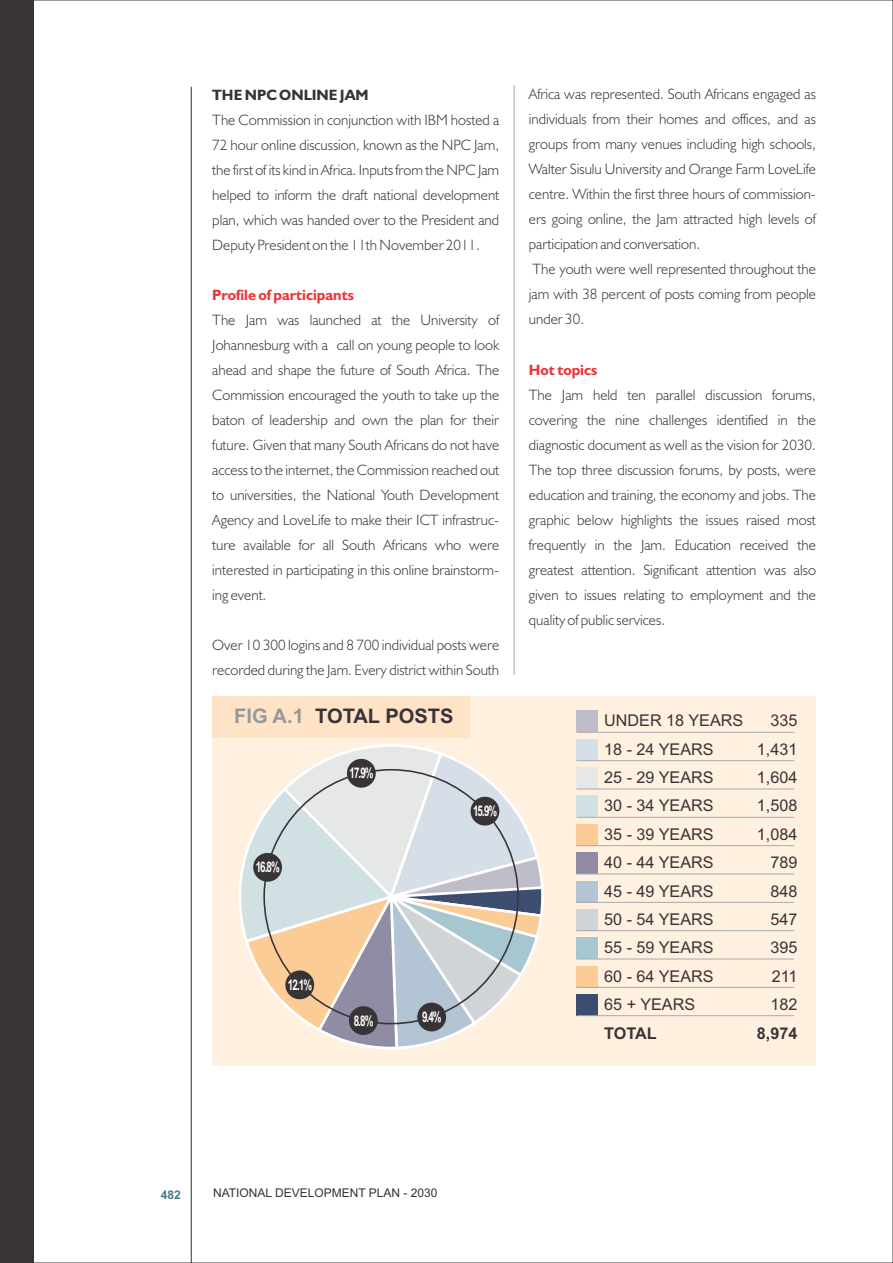
<style>
.page{position:relative;width:893px;height:1263px;background:#fff}
.page>*{position:absolute;margin:0;border:0;box-sizing:border-box;transform-origin:0 0}
.t1{font:700 20.1px "Arial";color:#383336}
.t2{font:16.2px/28.3px "Arial";color:#383336}
.t3{font:700 16.2px "Arial";color:#383336}
.t4{font:300 15px/25px "Humanist 521 BT";color:#383336;text-align:justify}
.t5{font:700 15px "Humanist 521 BT";color:#ed3338}
.t6{font:700 15px "Humanist 521 BT";color:#383336}
.t7{font:700 14.7px "Arial";letter-spacing:-.095em;color:#fff;scale:.67 1}
.t8{font:12px "Arial";color:#383336}
.t9{font:700 12px "Arial";color:#457a85}
.s1{color:#969999}
</style>
<div class="page">
<hr style="left:191px;top:87px;width:1px;height:1176px;background:#383336">
<hr style="left:514px;top:85px;width:1px;height:590px;background:#a8abad">
<div style="left:212px;top:696px;width:604px;height:369px;background:#fff0e0"></div>
<div style="left:577px;top:711px;width:21px;height:21px;background:#bfbdc9"></div>
<div style="left:577px;top:739px;width:21px;height:21px;background:#d6dee8"></div>
<div style="left:577px;top:767px;width:21px;height:22px;background:#e6e8e8"></div>
<div style="left:577px;top:796px;width:21px;height:21px;background:#d1e0e3"></div>
<div style="left:577px;top:824px;width:21px;height:21px;background:#fccc96"></div>
<div style="left:577px;top:852px;width:21px;height:22px;background:#8f8ca3"></div>
<div style="left:577px;top:881px;width:21px;height:21px;background:#b3c4d4"></div>
<div style="left:577px;top:909px;width:21px;height:21px;background:#d1d4d6"></div>
<div style="left:577px;top:937px;width:21px;height:22px;background:#a6c7cf"></div>
<div style="left:577px;top:966px;width:21px;height:21px;background:#fccc96"></div>
<div style="left:577px;top:994px;width:21px;height:21px;background:#3d4d70"></div>
<hr style="left:577px;top:732px;width:217px;height:1px;background:#a8abad">
<hr style="left:577px;top:760px;width:217px;height:1px;background:#a8abad">
<hr style="left:577px;top:788px;width:217px;height:1px;background:#a8abad">
<hr style="left:577px;top:817px;width:217px;height:1px;background:#a8abad">
<hr style="left:577px;top:845px;width:217px;height:1px;background:#a8abad">
<hr style="left:577px;top:873px;width:217px;height:1px;background:#a8abad">
<hr style="left:577px;top:902px;width:217px;height:1px;background:#a8abad">
<hr style="left:577px;top:930px;width:217px;height:1px;background:#a8abad">
<hr style="left:577px;top:958px;width:217px;height:1px;background:#a8abad">
<hr style="left:577px;top:987px;width:217px;height:1px;background:#a8abad">
<hr style="left:577px;top:1015px;width:217px;height:1px;background:#a8abad">
<svg style="left:238px;top:744px;width:306px;height:306px"></svg>
<div style="left:212px;top:696px;width:258px;height:41px;background:#ffe3c7"></div>
<div style="left:0;top:0;width:34px;height:1263px;background:#383336"></div>
<p class="t6" style="left:212px;top:88px;width:158px">THE NPC ONLINE JAM</p>
<p class="t4" style="left:212px;top:108px;width:288px">The Commission in conjunction with IBM hosted a 72 hour online discussion, known as the NPC Jam, the first of its kind in Africa. Inputs from the NPC Jam helped to inform the draft national development plan, which was handed over to the President and Deputy President on the 11th November 2011.</p>
<p class="t5" style="left:212px;top:288px;width:143px">Profile of participants</p>
<p class="t4" style="left:212px;top:308px;width:288px">The Jam was launched at the University of Johannesburg with a call on young people to look ahead and shape the future of South Africa. The Commission encouraged the youth to take up the baton of leadership and own the plan for their future. Given that many South Africans do not have access to the internet, the Commission reached out to universities, the National Youth Development Agency and LoveLife to make their ICT infrastruc&shy;ture available for all South Africans who were interested in participating in this online brainstorm&shy;ing event.</p>
<p class="t4" style="left:212px;top:633px;width:288px">Over 10 300 logins and 8 700 individual posts were recorded during the Jam. Every district within South</p>
<h1 class="t1" style="left:234px;top:709px;width:221px"><span class="s1">FIG A.1</span> TOTAL POSTS</h1>
<p class="t7" style="left:256px;top:862px;width:38px">16.8%</p>
<p class="t7" style="left:349px;top:768px;width:38px">17.9%</p>
<p class="t7" style="left:473px;top:805px;width:38px">15.9%</p>
<p class="t7" style="left:288px;top:979px;width:38px">12.1%</p>
<p class="t7" style="left:354px;top:1015px;width:31px">8.8%</p>
<p class="t7" style="left:422px;top:1011px;width:31px">9.4%</p>
<p class="t4" style="left:529px;top:83px;width:289px;text-align:left">Africa was represented. South Africans engaged as individuals from their homes and offices, and as groups from many venues including high schools, Walter Sisulu University and Orange Farm LoveLife centre. Within the first three hours of commission&shy;ers going online, the Jam attracted high levels of participation and conversation.<br>The youth were well represented throughout the jam with 38 percent of posts coming from people under 30.</p>
<p class="t5" style="left:529px;top:363px;width:70px">Hot topics</p>
<p class="t4" style="left:529px;top:383px;width:289px">The Jam held ten parallel discussion forums, covering the nine challenges identified in the diagnostic document as well as the vision for 2030.<br>The top three discussion forums, by posts, were education and training, the economy and jobs. The graphic below highlights the issues raised most frequently in the Jam. Education received the greatest attention. Significant attention was also given to issues relating to employment and the quality of public services.</p>
<p class="t2" style="left:604px;top:708px;width:141px">UNDER 18 YEARS<br>18 - 24 YEARS<br>25 - 29 YEARS<br>30 - 34 YEARS<br>35 - 39 YEARS<br>40 - 44 YEARS<br>45 - 49 YEARS<br>50 - 54 YEARS<br>55 - 59 YEARS<br>60 - 64 YEARS<br>65 + YEARS</p>
<p class="t3" style="left:604px;top:1027px;width:54px">TOTAL</p>
<p class="t2" style="left:757px;top:708px;width:42px;text-align:right">335<br>1,431<br>1,604<br>1,508<br>1,084<br>789<br>848<br>547<br>395<br>211<br>182</p>
<p class="t3" style="left:757px;top:1027px;width:42px">8,974</p>
<p class="t9" style="left:161px;top:1190px;width:22px">482</p>
<p class="t8" style="left:213px;top:1188px;width:226px">NATIONAL DEVELOPMENT PLAN - 2030</p>
</div>
